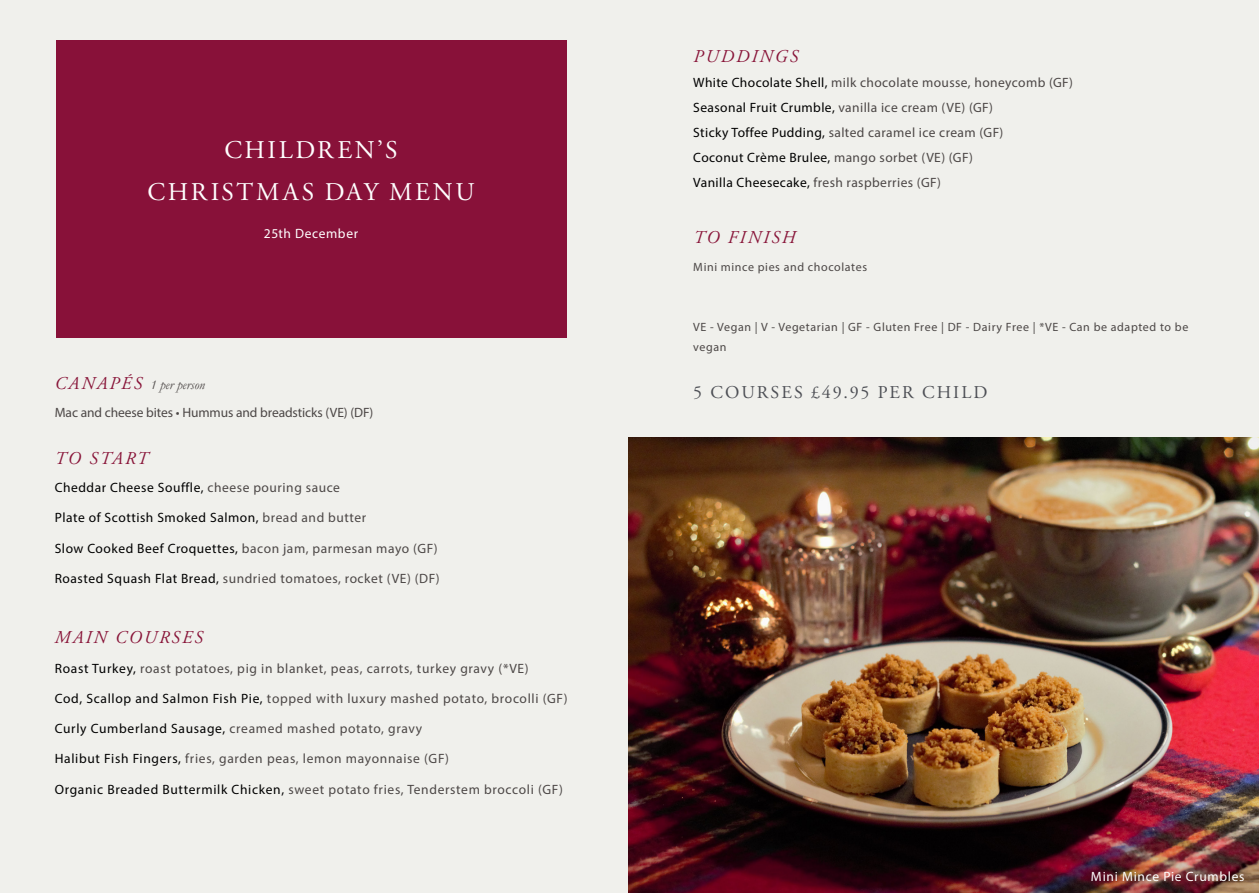
<style>
.page{position:relative;width:1259px;height:893px;background:#f0f0ec}
.page>*{position:absolute;margin:0;border:0;box-sizing:border-box;transform-origin:0 0}
.t1{font:25.5px/42px "Adobe Garamond Pro";letter-spacing:.1em;color:#fff;text-align:center}
.t2{font:italic 18px "Adobe Garamond Pro";letter-spacing:.115em;color:#881438}
.t3{font:18px "Adobe Garamond Pro";letter-spacing:.115em;color:#4d4f55}
.t4{font:13.5px "Myriad Pro";letter-spacing:.04em;color:#4c4746}
.t5{font:13.5px "Myriad Pro";letter-spacing:.04em;color:#000}
.t6{font:13.5px "Myriad Pro";letter-spacing:-.005em;color:#4c4746}
.t7{font:13.5px "Myriad Pro";letter-spacing:.05em;color:#fff}
.t8{font:italic 13.5px "Garamond";color:#4c4746}
.t9{font:12px/19.5px "Myriad Pro";letter-spacing:.05em;color:#4c4746}
.s1{font-family:"Adobe Garamond Pro";font-size:18px;color:#881438}
.s2{color:#4c4746}
.s3{color:#000}
</style>
<div class="page">
<div style="left:56px;top:40px;width:510px;height:298px;background:#881139"></div>
<img style="left:628px;top:438px;width:631px;height:455px">
<p class="t1" style="left:148px;top:130px;width:328px">CHILDREN’S<br>CHRISTMAS DAY MENU</p>
<p class="t7" style="left:264px;top:226px;width:96px">25th December</p>
<p class="t8" style="left:55px;top:375px;width:152px"><span class="s1">CANAPÉS</span> 1 per person</p>
<p class="t6" style="left:55px;top:404px;width:320px">Mac and cheese bites • Hummus and breadsticks (VE) (DF)</p>
<p class="t2" style="left:55px;top:448px;width:95px">TO START</p>
<p class="t5" style="left:55px;top:479px;width:287px">Cheddar Cheese Souffle, <span class="s2">cheese pouring sauce</span></p>
<p class="t5" style="left:55px;top:510px;width:313px">Plate of Scottish Smoked Salmon, <span class="s2">bread and butter</span></p>
<p class="t5" style="left:55px;top:540px;width:384px">Slow Cooked Beef Croquettes, <span class="s2">bacon jam, parmesan mayo (GF)</span></p>
<p class="t4" style="left:55px;top:570px;width:386px"><span class="s3">Roasted Squash Flat Bread,</span> sundried tomatoes, rocket (VE) (DF)</p>
<p class="t2" style="left:55px;top:626px;width:149px">MAIN COURSES</p>
<p class="t4" style="left:55px;top:660px;width:475px"><span class="s3">Roast Turkey,</span> roast potatoes, pig in blanket, peas, carrots, turkey gravy (*VE)</p>
<p class="t4" style="left:55px;top:690px;width:514px"><span class="s3">Cod, Scallop and Salmon Fish Pie,</span> topped with luxury mashed potato, brocolli (GF)</p>
<p class="t4" style="left:55px;top:720px;width:369px"><span class="s3">Curly Cumberland Sausage,</span> creamed mashed potato, gravy</p>
<p class="t4" style="left:55px;top:751px;width:396px"><span class="s3">Halibut Fish Fingers,</span> fries, garden peas, lemon mayonnaise (GF)</p>
<p class="t4" style="left:55px;top:781px;width:510px"><span class="s3">Organic Breaded Buttermilk Chicken,</span> sweet potato fries, Tenderstem broccoli (GF)</p>
<p class="t2" style="left:693px;top:45px;width:106px">PUDDINGS</p>
<p class="t4" style="left:693px;top:74px;width:381px"><span class="s3">White Chocolate Shell,</span> milk chocolate mousse, honeycomb (GF)</p>
<p class="t4" style="left:693px;top:99px;width:301px"><span class="s3">Seasonal Fruit Crumble,</span> vanilla ice cream (VE) (GF)</p>
<p class="t4" style="left:693px;top:124px;width:312px"><span class="s3">Sticky Toffee Pudding,</span> salted caramel ice cream (GF)</p>
<p class="t5" style="left:693px;top:149px;width:281px">Coconut Crème Brulee, <span class="s2">mango sorbet (VE) (GF)</span></p>
<p class="t4" style="left:693px;top:174px;width:249px"><span class="s3">Vanilla Cheesecake,</span> fresh raspberries (GF)</p>
<p class="t2" style="left:693px;top:226px;width:104px">TO FINISH</p>
<p class="t9" style="left:693px;top:257px;width:175px">Mini mince pies and chocolates</p>
<p class="t9" style="left:693px;top:317px;width:496px">VE - Vegan | V - Vegetarian | GF - Gluten Free | DF - Dairy Free | *VE - Can be adapted to be vegan</p>
<p class="t3" style="left:693px;top:381px;width:296px">5 COURSES £49.95 PER CHILD</p>
<p class="t7" style="left:1091px;top:868px;width:155px">Mini Mince Pie Crumbles</p>
</div>
